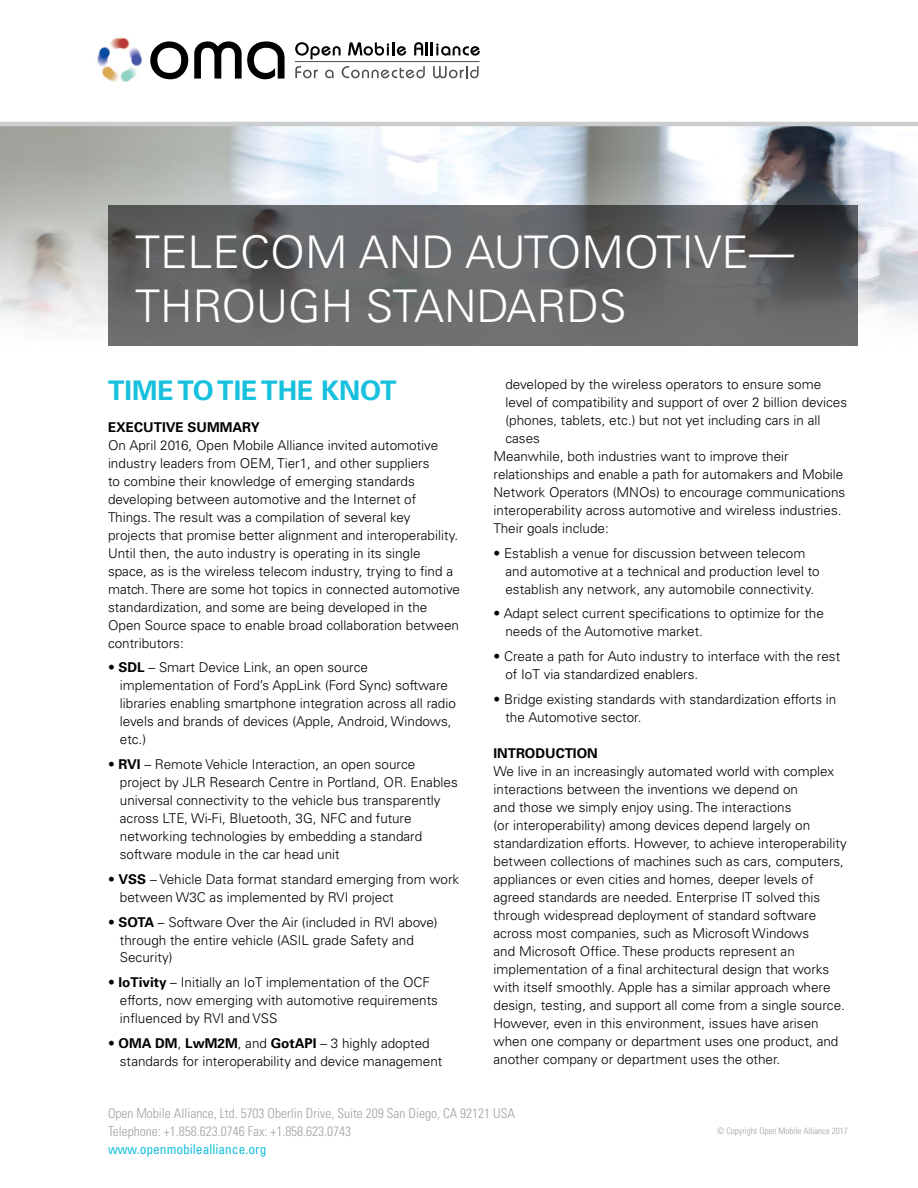
<style>
.page{position:relative;width:918px;height:1188px;background:#fff}
.page>*{position:absolute;margin:0;border:0;box-sizing:border-box;transform-origin:0 0}
.t1{font:300 45px "Univers";color:#fff}
.t2{font:700 27px "Univers";color:#17c0de}
.t3{font:300 13.5px/18px "Univers";color:#000}
.t4{font:300 condensed 13.5px/18px "Univers";color:#9fa1a4}
.t5{font:700 13.5px "Univers";color:#000}
.t6{font:condensed 13.5px "Univers";color:#17c0de}
.t7{font:300 condensed 9px "Univers";color:#9fa1a4}
.s1{font-weight:700}
.s2{font-weight:300}
</style>
<div class="page">
<img style="left:0;top:126px;width:918px;height:202px">
<hr style="left:0;top:122px;width:918px;height:4px;background:#cbcdce">
<svg style="left:108px;top:205px;width:750px;height:141px;background:#626364"></svg>
<img style="left:97px;top:37px;width:45px;height:45px">
<svg style="left:150px;top:41px;width:38px;height:38px"></svg>
<svg style="left:194px;top:41px;width:91px;height:38px"></svg>
<svg style="left:295px;top:42px;width:46px;height:17px"></svg>
<svg style="left:348px;top:42px;width:58px;height:14px"></svg>
<svg style="left:414px;top:42px;width:66px;height:14px"></svg>
<svg style="left:295px;top:66px;width:23px;height:12px"></svg>
<svg style="left:325px;top:70px;width:9px;height:8px"></svg>
<svg style="left:342px;top:66px;width:83px;height:12px"></svg>
<svg style="left:433px;top:66px;width:46px;height:12px"></svg>
<hr style="left:295px;top:61px;width:185px;height:1px;background:#4d4d4f">
<h1 class="t1" style="left:135px;top:225px;width:56px">Telecom</h1>
<h1 class="t1" style="left:359px;top:225px;width:32px">and</h1>
<h1 class="t1" style="left:465px;top:225px;width:57px">Automotive</h1>
<h1 class="t1" style="left:749px;top:225px;width:46px">—</h1>
<h1 class="t1" style="left:135px;top:279px;width:89px">throug</h1>
<h1 class="t1" style="left:321px;top:279px;width:102px">h Standards</h1>
<p class="t3" style="left:505px;top:375px;width:317px">developed by the wireless operators to ensure some</p>
<p class="t3" style="left:505px;top:393px;width:343px">level of compatibility and support of over 2 billion devices</p>
<p class="t3" style="left:505px;top:411px;width:317px">(phones, tablets, etc.) but not yet including cars in all</p>
<p class="t3" style="left:505px;top:429px;width:36px">cases</p>
<p class="t3" style="left:494px;top:447px;width:297px">Meanwhile, both industries want to improve their</p>
<p class="t3" style="left:494px;top:465px;width:351px">relationships and enable a path for automakers and Mobile</p>
<p class="t3" style="left:494px;top:483px;width:353px">Network Operators (MNOs) to encourage communications</p>
<p class="t3" style="left:494px;top:501px;width:350px">interoperability across automotive and wireless industries.</p>
<p class="t3" style="left:494px;top:519px;width:117px">Their goals include:</p>
<p class="t3" style="left:505px;top:543px;width:316px;text-indent:-12px">• Establish a venue for discussion between telecom and automotive at a technical and production level to establish any network, any automobile connectivity.</p>
<p class="t3" style="left:505px;top:604px;width:320px;text-indent:-12px">• Adapt select current specifications to optimize for the needs of the Automotive market.</p>
<p class="t3" style="left:505px;top:647px;width:336px;text-indent:-12px">• Create a path for Auto industry to interface with the rest of IoT via standardized enablers.</p>
<p class="t3" style="left:505px;top:690px;width:333px;text-indent:-12px">• Bridge existing standards with standardization efforts in the Automotive sector.</p>
<p class="t5" style="left:494px;top:744px;width:106px">INTRODUCTION</p>
<p class="t3" style="left:494px;top:762px;width:355px">We live in an increasingly automated world with complex interactions between the inventions we depend on<br>and those we simply enjoy using. The interactions<br>(or interoperability) among devices depend largely on standardization efforts. H owever, to achieve interoperability between collections of machines such as cars, computers, appliances or even cities and homes, deeper levels of agreed standards are needed. Enterprise IT solved this through widespread deployment of standard software across most companies, such as Microsoft Windows<br>and Microsoft Office. These products represent an implementation of a final architectural design that works with itself smoothly. Apple has a similar approach where design, testing, and support all come from a single source.<br>H owever, even in this environment, issues have arisen when one company or department uses one product, and another company or department uses the other.</p>
<h2 class="t2" style="left:108px;top:373px;width:284px">TIME TO TIE THE KNOT</h2>
<p class="t5" style="left:108px;top:418px;width:153px">EXECUTIVE SUMMARY</p>
<p class="t3" style="left:108px;top:435px;width:354px">On April 2016, Open Mobile Alliance invited automotive industry leaders from OEM, Tier1, and other suppliers<br>to combine their knowledge of emerging standards developing between automotive and the Internet of Things. The result was a compilation of several key projects that promise better alignment and interoperability.<br>Until then, the auto industry is operating in its single space, as is the wireless telecom industry, trying to find a match. There are some hot topics in connected automotive standardization, and some are being developed in the Open Source space to enable broad collaboration between contributors:</p>
<p class="t3" style="left:120px;top:658px;width:338px;text-indent:-12px">• <span class="s1">SDL</span> – Smart Device Link, an open source implementation of Ford’s AppLink (Ford Sync) software libraries enabling smartphone integration across all radio levels and brands of devices (Apple, Android, Windows, etc.)</p>
<p class="t5" style="left:108px;top:756px;width:19px"><span class="s2">•</span> RVI</p>
<p class="t3" style="left:120px;top:755px;width:339px;text-indent:25px">– Remote Vehicle Interaction, an open source project by JLR Research Centre in Portland, OR. Enables universal connectivity to the vehicle bus transparently across LTE, Wi-Fi, Bluetooth, 3G, NFC and future networking technologies by embedding a standard software module in the car head unit</p>
<p class="t3" style="left:120px;top:870px;width:341px;text-indent:-12px">• <span class="s1">VSS</span> – Vehicle Data format standard emerging from work between W3C as implemented by RVI project</p>
<p class="t3" style="left:120px;top:912px;width:319px;text-indent:-12px">• <span class="s1">SOTA</span> – Software Over the Air (included in RVI above) through the entire vehicle (ASIL grade Safety and<br>Security)</p>
<p class="t3" style="left:120px;top:973px;width:320px;text-indent:-12px">• <span class="s1">IOTIVITY</span> – Initially an IoT implementation of the OCF efforts, now emerging with automotive requirements influenced by RVI and VSS</p>
<p class="t5" style="left:108px;top:1035px;width:23px"><span class="s2">•</span> OMA</p>
<p class="t3" style="left:120px;top:1034px;width:324px;text-indent:35px"><span class="s1">DM</span>, <span class="s1">LWM2M</span>, and <span class="s1">GOTAPI</span> – 3 highly adopted standards for interoperability and device management</p>
<p class="t4" style="left:108px;top:1104px;width:409px">Open Mobile Alliance, Ltd. 5703 Oberlin Drive, Suite 209 San Diego, CA 92121 USA<br>Telephone: +1.858.623.0746 Fax: +1.858.623.0743</p>
<p class="t6" style="left:108px;top:1140px;width:160px">www.openmobilealliance.org</p>
<p class="t7" style="left:717px;top:1125px;width:132px">© Copyright Open Mobile Alliance 2017</p>
</div>
